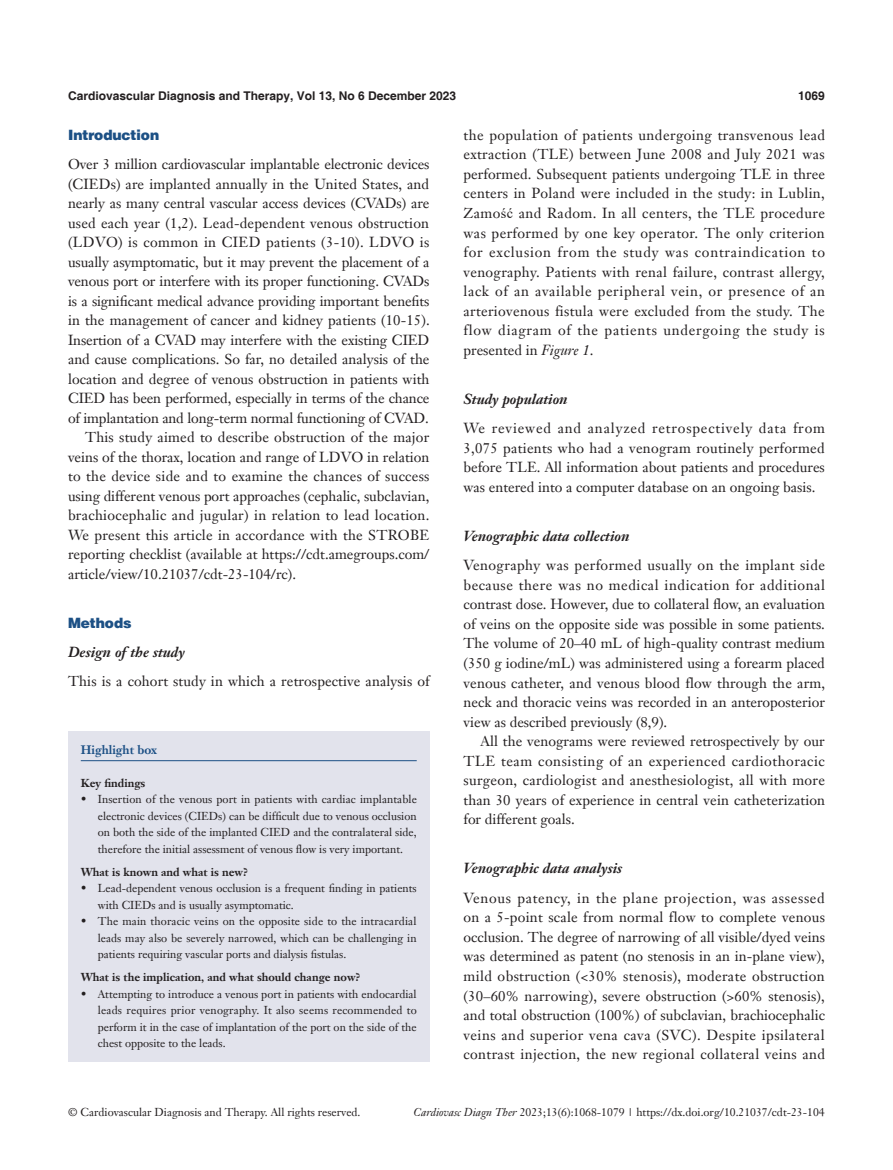
<style>
.page{position:relative;width:893px;height:1170px;background:#fff}
.page>*{position:absolute;margin:0;border:0;box-sizing:border-box;transform-origin:0 0}
.t1{font:14.25px/19.5px "Janson Text LT";color:#231f20;text-align:justify}
.t2{font:14.25px "Janson Text LT";letter-spacing:.02em;color:#231f20}
.t3{font:italic 700 14.25px "Janson Text LT";color:#231f20}
.t4{font:14.25px "Janson Text LT";letter-spacing:.025em;color:#231f20}
.t5{font:900 14.25px "Helvetica";color:#1c5085}
.t6{font:700 12px "Helvetica";color:#231f20}
.t7{font:700 12px "Janson Text LT";color:#1c5085}
.t8{font:11.25px/16.5px "Janson Text LT";color:#231f20;text-align:justify}
.t9{font:700 11.25px "Janson Text LT";color:#231f20}
.s1{font-family:"Times New Roman"}
.s2{font-style:italic}
</style>
<div class="page">
<div style="left:68px;top:731px;width:361px;height:330px;background:#e2e3ec"></div>
<hr style="left:81px;top:760px;width:336px;height:1px;background:#1c5085">
<p class="t6" style="left:68px;top:88px;width:390px">Cardiovascular Diagnosis and Therapy, Vol 13, No 6 December 2023</p>
<p class="t6" style="left:798px;top:88px;width:28px">1069</p>
<p class="t5" style="left:68px;top:126px;width:93px">Introduction</p>
<p class="t1" style="left:68px;top:154px;width:363px">Over 3 million cardiovascular implantable electronic devices</p>
<p class="t1" style="left:68px;top:174px;width:363px">(CIEDs) are implanted annually in the United States, and</p>
<p class="t1" style="left:68px;top:193px;width:363px">nearly as many central vascular access devices (CVADs) are</p>
<p class="t1" style="left:68px;top:213px;width:363px">used each year (1,2). Lead-dependent venous obstruction</p>
<p class="t4" style="left:68px;top:233px;width:363px">(LDVO) is common in CIED patients (3-10). LDVO is</p>
<p class="t1" style="left:68px;top:252px;width:363px">usually asymptomatic, but it may prevent the placement of a</p>
<p class="t1" style="left:68px;top:271px;width:363px">venous port or interfere with its proper functioning. CVADs</p>
<p class="t1" style="left:68px;top:291px;width:363px">is a significant medical advance providing important benefits</p>
<p class="t1" style="left:68px;top:310px;width:363px">in the management of cancer and kidney patients (10-15).</p>
<p class="t1" style="left:68px;top:330px;width:363px">Insertion of a CVAD may interfere with the existing CIED</p>
<p class="t1" style="left:68px;top:349px;width:363px">and cause complications. So far, no detailed analysis of the</p>
<p class="t1" style="left:68px;top:369px;width:363px">location and degree of venous obstruction in patients with</p>
<p class="t1" style="left:68px;top:388px;width:363px">CIED has been performed, especially in terms of the chance</p>
<p class="t1" style="left:68px;top:408px;width:362px">of implantation and long-term normal functioning of CVAD.</p>
<p class="t1" style="left:85px;top:427px;width:346px">This study aimed to describe obstruction of the major</p>
<p class="t1" style="left:68px;top:447px;width:363px">veins of the thorax, location and range of LDVO in relation</p>
<p class="t2" style="left:68px;top:467px;width:363px">to the device side and to examine the chances of success</p>
<p class="t1" style="left:68px;top:486px;width:363px">using different venous port approaches (cephalic, subclavian,</p>
<p class="t2" style="left:68px;top:506px;width:363px">brachiocephalic and jugular) in relation to lead location.</p>
<p class="t1" style="left:68px;top:525px;width:363px">We present this article in accordance with the STROBE</p>
<p class="t1" style="left:68px;top:544px;width:363px">reporting checklist (available at https://cdt.amegroups.com/</p>
<p class="t1" style="left:68px;top:564px;width:230px">article/view/10.21037/cdt-23-104/rc).</p>
<p class="t5" style="left:68px;top:613px;width:65px">Methods</p>
<p class="t3" style="left:68px;top:642px;width:118px">Design of the study</p>
<p class="t1" style="left:68px;top:671px;width:363px">This is a cohort study in which a retrospective analysis of</p>
<p class="t7" style="left:81px;top:742px;width:78px">Highlight box</p>
<p class="t9" style="left:81px;top:775px;width:66px">Key findings</p>
<p class="t8" style="left:98px;top:791px;width:321px;text-indent:-17px">• Insertion of the venous port in patients with cardiac implantable electronic devices (CIEDs) can be difficult due to venous occlusion on both the side of the implanted CIED and the contralateral side, therefore the initial assessment of venous flow is very important.</p>
<p class="t9" style="left:81px;top:864px;width:169px">What is known and what is new?</p>
<p class="t8" style="left:98px;top:879px;width:320px;text-indent:-17px">• Lead-dependent venous occlusion is a frequent finding in patients with CIEDs and is usually asymptomatic.</p>
<p class="t8" style="left:98px;top:912px;width:320px;text-indent:-17px">• The main thoracic veins on the opposite side to the intracardial leads may also be severely narrowed, which can be challenging in patients requiring vascular ports and dialysis fistulas.</p>
<p class="t9" style="left:81px;top:969px;width:281px">What is the implication, and what should change now?</p>
<p class="t8" style="left:98px;top:985px;width:321px;text-indent:-17px">• Attempting to introduce a venous port in patients with endocardial leads requires prior venography. It also seems recommended to perform it in the case of implantation of the port on the side of the chest opposite to the leads.</p>
<p class="t1" style="left:463px;top:125px;width:363px">the population of patients undergoing transvenous lead extraction (TLE) between June 2008 and July 2021 was performed. Subsequent patients undergoing TLE in three centers in Poland were included in the study: in Lublin, Zamo<span class="s1">ść</span> and Radom. In all centers, the TLE procedure was performed by one key operator. The only criterion for exclusion from the study was contraindication to venography. Patients with renal failure, contrast allergy, lack of an available peripheral vein, or presence of an arteriovenous fistula were excluded from the study. The flow diagram of the patients undergoing the study is presented in <span class="s2">Figure 1</span>.</p>
<p class="t3" style="left:463px;top:389px;width:106px">Study population</p>
<p class="t1" style="left:463px;top:418px;width:363px">We reviewed and analyzed retrospectively data from 3,075 patients who had a venogram routinely performed before TLE. All information about patients and procedures was entered into a computer database on an ongoing basis.</p>
<p class="t3" style="left:463px;top:526px;width:168px">Venographic data collection</p>
<p class="t1" style="left:463px;top:555px;width:363px">Venography was performed usually on the implant side because there was no medical indication for additional contrast dose. However, due to collateral flow, an evaluation of veins on the opposite side was possible in some patients.<br>The volume of 20–40 mL of high-quality contrast medium (350 g iodine/mL) was administered using a forearm placed venous catheter, and venous blood flow through the arm, neck and thoracic veins was recorded in an anteroposterior view as described previously (8,9).</p>
<p class="t1" style="left:463px;top:731px;width:363px;text-indent:17px">All the venograms were reviewed retrospectively by our TLE team consisting of an experienced cardiothoracic surgeon, cardiologist and anesthesiologist, all with more than 30 years of experience in central vein catheterization for different goals.</p>
<p class="t3" style="left:463px;top:859px;width:160px">Venographic data analysis</p>
<p class="t1" style="left:463px;top:887px;width:363px">Venous patency, in the plane projection, was assessed on a 5-point scale from normal flow to complete venous occlusion. The degree of narrowing of all visible/dyed veins was determined as patent (no stenosis in an in-plane view), mild obstruction (&lt;30% stenosis), moderate obstruction (30–60% narrowing), severe obstruction (&gt;60% stenosis), and total obstruction (100%) of subclavian, brachiocephalic veins and superior vena cava (SVC). Despite ipsilateral contrast injection, the new regional collateral veins and</p>
<p class="t8" style="left:68px;top:1103px;width:294px">© Cardiovascular Diagnosis and Therapy. All rights reserved.</p>
<p class="t8" style="left:414px;top:1103px;width:413px"><span class="s2">Cardiovasc Diagn Ther</span> 2023;13(6):1068-1079 | https://dx.doi.org/10.21037/cdt-23-104</p>
</div>
